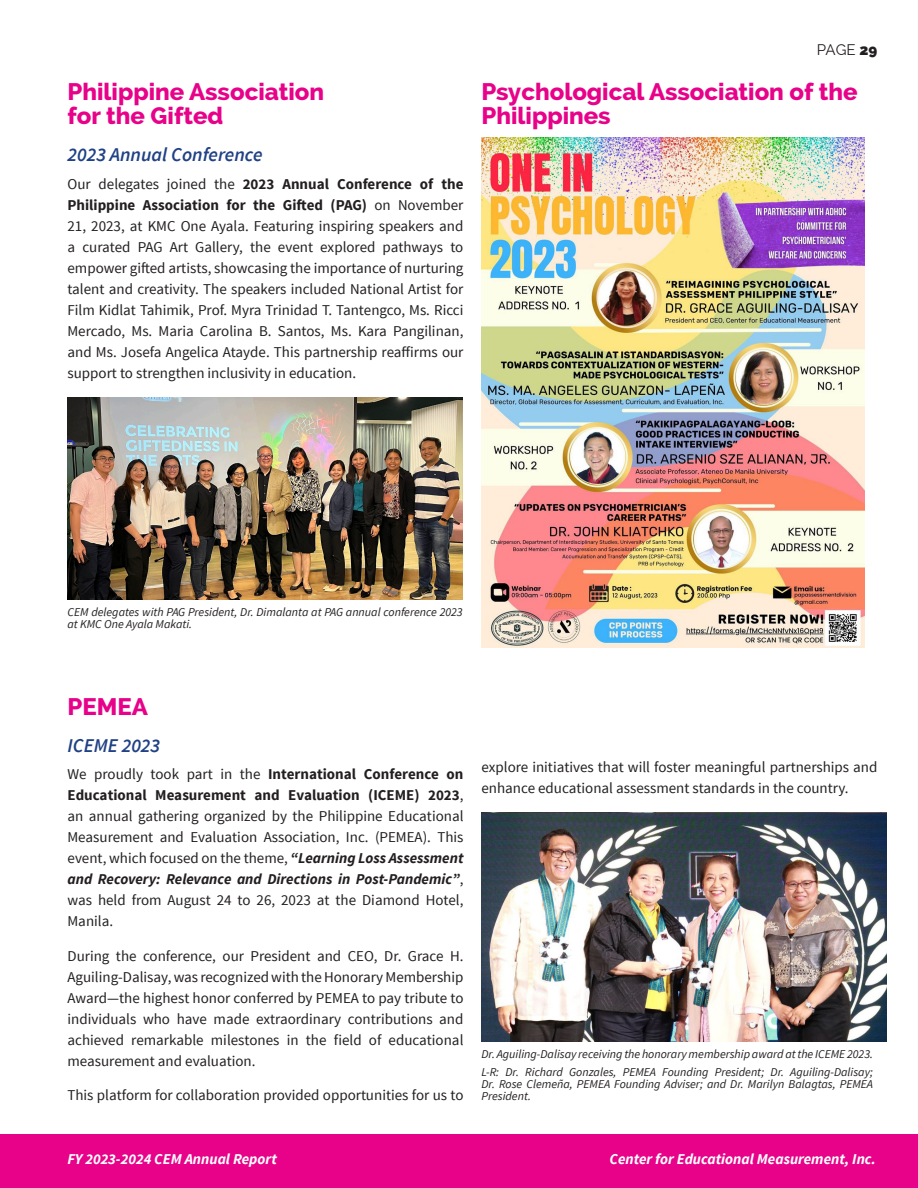
<style>
.page{position:relative;width:918px;height:1188px;background:#fff}
.page>*{position:absolute;margin:0;border:0;box-sizing:border-box;transform-origin:0 0}
.Heading_4{font:800 24px/24px "Raleway";color:#e70289}
.Heading_5{font:italic 600 19.5px "Source Sans Pro";color:#204185}
.Body{font:15px/21px "Source Sans Pro";color:#231f20;text-align:justify}
.t1{font:italic 700 15px "Source Sans Pro";color:#fff}
.t2{font:15px "Raleway";color:#231f20}
.t3{font:italic 12px/12px "Source Sans Pro";color:#231f20}
.s1{font-weight:700}
.s2{font-weight:800}
.s3{font-weight:700;font-style:italic}
</style>
<div class="page">
<div style="left:0;top:1134px;width:918px;height:54px;background:#e70289"></div>
<img style="left:68px;top:397px;width:395px;height:203px">
<img style="left:482px;top:137px;width:382px;height:510px">
<img style="left:482px;top:812px;width:404px;height:230px">
<p class="Heading_4" style="left:68px;top:80px;width:258px">Philippine Association for the Gifted</p>
<p class="Heading_5" style="left:68px;top:143px;width:197px">2023 Annual Conference</p>
<p class="Body" style="left:68px;top:174px;width:398px">Our delegates joined the <span class="s1">2023 Annual Conference of the Philippine Association for the Gifted (PAG)</span> on November 21, 2023, at KMC One Ayala. Featuring inspiring speakers and a curated PAG Art Gallery, the event explored pathways to empower gifted artists, showcasing the importance of nurturing talent and creativity. The speakers included National Artist for Film Kidlat Tahimik, Prof. Myra Trinidad T. Tantengco, Ms. Ricci Mercado, Ms. Maria Carolina B. Santos, Ms. Kara Pangilinan, and Ms. Josefa Angelica Atayde. This partnership reaffirms our support to strengthen inclusivity in education.</p>
<p class="t2" style="left:817px;top:41px;width:62px">PAGE <span class="s2">29</span></p>
<p class="Heading_4" style="left:482px;top:80px;width:378px">Psychological Association of the<br>Philippines</p>
<p class="t3" style="left:68px;top:606px;width:397px">CEM delegates with PAG President, Dr. Dimalanta at PAG annual conference 2023 at KMC One Ayala Makati.</p>
<p class="Heading_4" style="left:68px;top:694px;width:82px">PEMEA</p>
<p class="Heading_5" style="left:68px;top:733px;width:94px">ICEME 2023</p>
<p class="Body" style="left:68px;top:764px;width:398px">We proudly took part in the <span class="s1">International Conference on Educational Measurement and Evaluation (ICEME) 2023</span>, an annual gathering organized by the Philippine Educational Measurement and Evaluation Association, Inc. (PEMEA). This event, which focused on the theme, <span class="s3">“Learning Loss Assessment and Recovery: Relevance and Directions in Post-Pandemic”</span>, was held from August 24 to 26, 2023 at the Diamond Hotel, Manila.</p>
<p class="Body" style="left:68px;top:946px;width:397px">During the conference, our President and CEO, Dr. Grace H.<br>Aguiling-Dalisay, was recognized with the Honorary Membership Award—the highest honor conferred by PEMEA to pay tribute to individuals who have made extraordinary contributions and achieved remarkable milestones in the field of educational measurement and evaluation.</p>
<p class="Body" style="left:68px;top:1085px;width:398px">This platform for collaboration provided opportunities for us to</p>
<p class="Body" style="left:482px;top:757px;width:397px">explore initiatives that will foster meaningful partnerships and enhance educational assessment standards in the country.</p>
<p class="t3" style="left:482px;top:1048px;width:393px">Dr. Aguiling-Dalisay receiving the honorary membership award at the ICEME 2023.</p>
<p class="t3" style="left:482px;top:1066px;width:393px;text-align:justify">L-R: Dr. Richard Gonzales, PEMEA Founding President; Dr. Aguiling-Dalisay; Dr. Rose Clemeña, PEMEA Founding Adviser; and Dr. Marilyn Balagtas, PEMEA President.</p>
<p class="t1" style="left:68px;top:1150px;width:211px">FY 2023-2024 CEM Annual Report</p>
<p class="t1" style="left:610px;top:1150px;width:268px">Center for Educational Measurement, Inc.</p>
</div>
